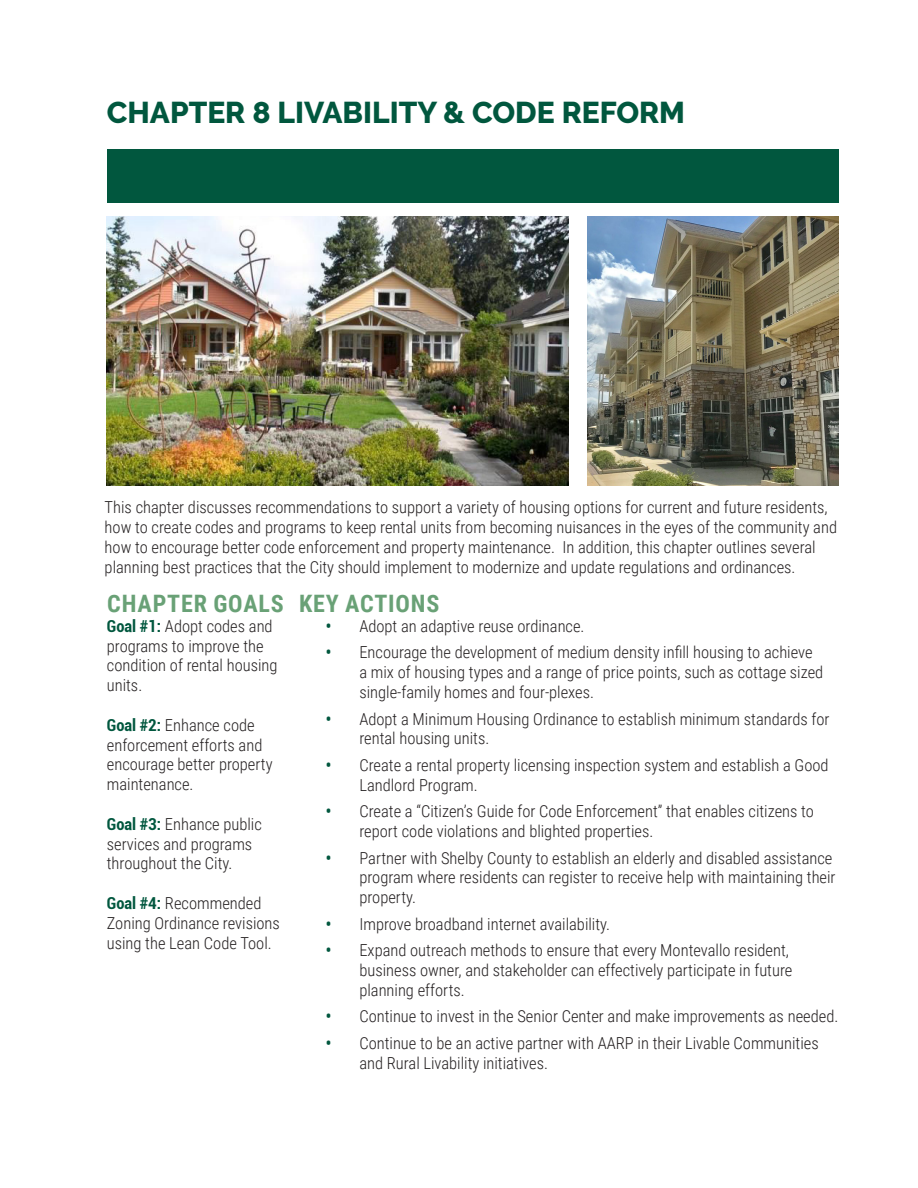
<style>
.page{position:relative;width:918px;height:1188px;background:#fff}
.page>*{position:absolute;margin:0;border:0;box-sizing:border-box;transform-origin:0 0}
.Paragraph_Heading{font:800 30px "Raleway";color:#01573e}
.Sub_Paragraph_Headin{font:700 24px "Roboto Condensed";letter-spacing:.035em;color:#69a176}
.General_Text{font:700 24px "Roboto Condensed";letter-spacing:.035em;color:#69a176}
.General_Text-2{font:300 16.5px/19.8px "Roboto Condensed";color:#231f20}
.s1{font-family:"Roboto";font-weight:700;font-stretch:condensed;color:#01573e}
</style>
<div class="page">
<div style="left:107px;top:149px;width:732px;height:54px;background:#01573e"></div>
<img style="left:588px;top:216px;width:251px;height:270px">
<img style="left:107px;top:216px;width:462px;height:270px">
<p class="Paragraph_Heading" style="left:107px;top:95px;width:580px">CHAPTER 8 LIVABILITY &amp; CODE REFORM</p>
<p class="General_Text-2" style="left:105px;top:497px;width:734px">This chapter discusses recommendations to support a variety of housing options for current and future residents, how to create codes and programs to keep rental units from becoming nuisances in the eyes of the community and how to encourage better code enforcement and property maintenance. In addition, this chapter outlines several planning best practices that the City should implement to modernize and update regulations and ordinances.</p>
<p class="General_Text" style="left:299px;top:587px;width:142px">KEY ACTIONS</p>
<p class="General_Text-2" style="left:326px;top:615px;width:260px"><span class="s1">•</span> Adopt an adaptive reuse ordinance.</p>
<p class="General_Text-2" style="left:359px;top:642px;width:465px;text-indent:-34px"><span class="s1">•</span> Encourage the development of medium density infill housing to achieve a mix of housing types and a range of price points, such as cottage sized single-family homes and four-plexes.</p>
<p class="General_Text-2" style="left:359px;top:708px;width:472px;text-indent:-34px"><span class="s1">•</span> Adopt a Minimum Housing Ordinance to establish minimum standards for rental housing units.</p>
<p class="General_Text-2" style="left:359px;top:754px;width:471px;text-indent:-34px"><span class="s1">•</span> Create a rental property licensing inspection system and establish a Good<br>Landlord Program.</p>
<p class="General_Text-2" style="left:359px;top:801px;width:456px;text-indent:-34px"><span class="s1">•</span> Create a “Citizen’s Guide for Code Enforcement” that enables citizens to report code violations and blighted properties.</p>
<p class="General_Text-2" style="left:359px;top:847px;width:478px;text-indent:-34px"><span class="s1">•</span> Partner with Shelby County to establish an elderly and disabled assistance program where residents can register to receive help with maintaining their property.</p>
<p class="General_Text-2" style="left:326px;top:913px;width:286px"><span class="s1">•</span> Improve broadband internet availability.</p>
<p class="General_Text-2" style="left:359px;top:940px;width:435px;text-indent:-34px"><span class="s1">•</span> Expand outreach methods to ensure that every Montevallo resident, business owner, and stakeholder can effectively participate in future planning efforts.</p>
<p class="General_Text-2" style="left:326px;top:1006px;width:514px"><span class="s1">•</span> Continue to invest in the Senior Center and make improvements as needed.</p>
<p class="General_Text-2" style="left:359px;top:1033px;width:461px;text-indent:-34px"><span class="s1">•</span> Continue to be an active partner with AARP in their Livable Communities and Rural Livability initiatives.</p>
<p class="Sub_Paragraph_Headin" style="left:107px;top:587px;width:178px">CHAPTER GOALS</p>
<p class="General_Text-2" style="left:107px;top:615px;width:172px"><span class="s1">Goal #1:</span> Adopt codes and programs to improve the condition of rental housing units.</p>
<p class="General_Text-2" style="left:107px;top:714px;width:167px"><span class="s1">Goal #2:</span> Enhance code enforcement efforts and encourage better property maintenance.</p>
<p class="General_Text-2" style="left:107px;top:813px;width:157px"><span class="s1">Goal #3:</span> Enhance public services and programs throughout the City.</p>
<p class="General_Text-2" style="left:107px;top:893px;width:175px"><span class="s1">Goal #4:</span> Recommended<br>Zoning Ordinance revisions using the Lean Code Tool.</p>
</div>
